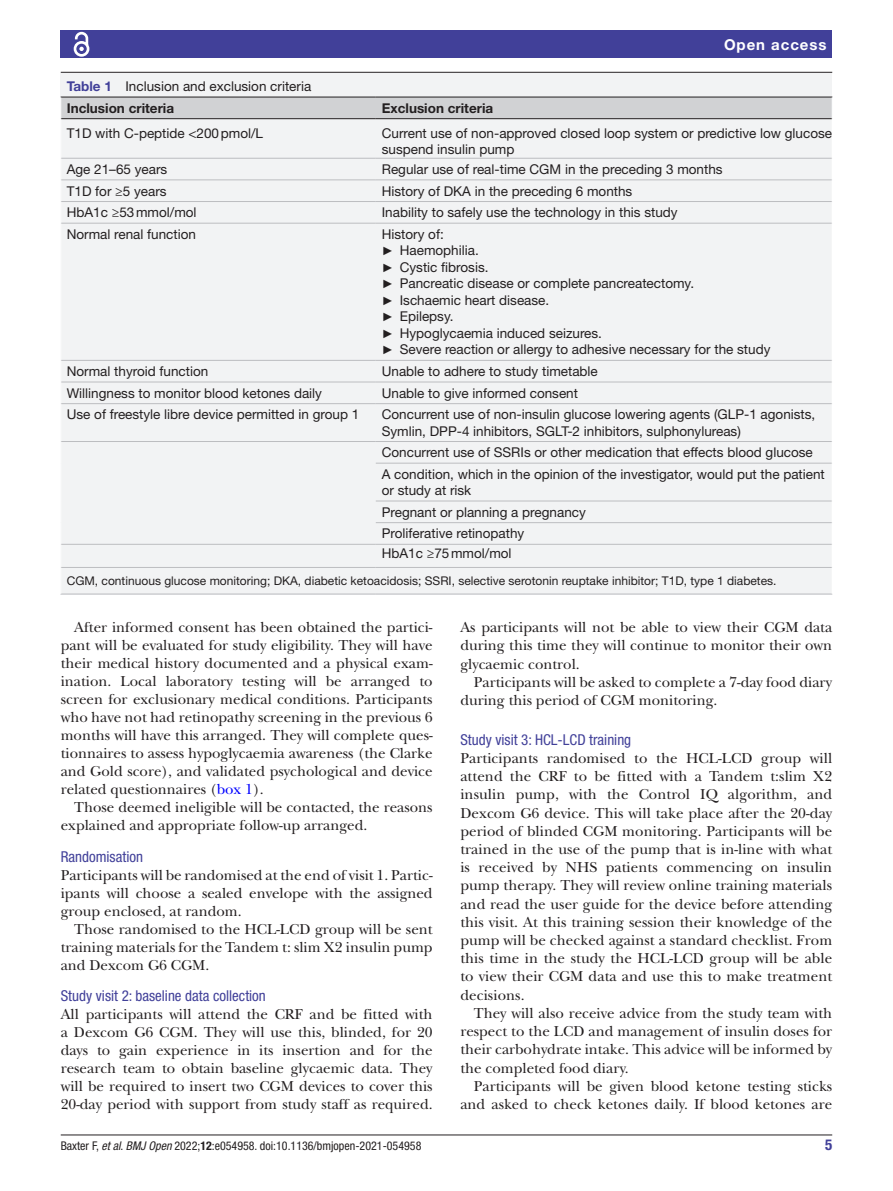
<style>
.page{position:relative;width:893px;height:1191px;background:#fff}
.page>*{position:absolute;margin:0;border:0;box-sizing:border-box;transform-origin:0 0}
.t1{font:15px/18.1px "New Baskerville";color:#231f20;text-align:justify}
.t2{font:condensed 15px "Helvetica Neue LT Std";color:#414099}
.t3{font:700 15px "Helvetica Neue LT Std";letter-spacing:.065em;color:#fff}
.t4{font:700 condensed 15px "Helvetica Neue LT Std";color:#414099}
.t5{font:13.5px/16.5px "Helvetica Neue LT Std";color:#231f20}
.t6{font:700 13.5px "Helvetica Neue LT Std";color:#231f20}
.t7{font:12px "Helvetica Neue LT Std";color:#231f20}
.t8{font:condensed 12px "Helvetica Neue LT Std";color:#231f20}
.s1{font-weight:700;color:#414099}
.s2{font-weight:700}
.s3{font-family:"Arial";font-size:12px}
.s4{color:#00f}
.s5{font-style:italic}
</style>
<div class="page">
<hr style="left:61px;top:1134px;width:771px;height:1px;background:#231f20">
<div style="left:61px;top:31px;width:771px;height:27px;background:#414099"></div>
<svg style="left:73px;top:31px;width:17px;height:26px"></svg>
<div style="left:61px;top:73px;width:771px;height:521px;background:#f2f3f4"></div>
<hr style="left:61px;top:72px;width:771px;height:1px;background:#231f20">
<hr style="left:61px;top:158px;width:315px;height:1px;background:#bcbdc0">
<hr style="left:376px;top:158px;width:456px;height:1px;background:#bcbdc0">
<hr style="left:61px;top:180px;width:315px;height:1px;background:#bcbdc0">
<hr style="left:376px;top:180px;width:456px;height:1px;background:#bcbdc0">
<hr style="left:61px;top:201px;width:315px;height:1px;background:#bcbdc0">
<hr style="left:376px;top:201px;width:456px;height:1px;background:#bcbdc0">
<hr style="left:61px;top:223px;width:315px;height:1px;background:#bcbdc0">
<hr style="left:376px;top:223px;width:456px;height:1px;background:#bcbdc0">
<hr style="left:61px;top:360px;width:315px;height:1px;background:#bcbdc0">
<hr style="left:376px;top:360px;width:456px;height:1px;background:#bcbdc0">
<hr style="left:61px;top:382px;width:315px;height:1px;background:#bcbdc0">
<hr style="left:376px;top:382px;width:456px;height:1px;background:#bcbdc0">
<hr style="left:61px;top:403px;width:315px;height:1px;background:#bcbdc0">
<hr style="left:376px;top:403px;width:456px;height:1px;background:#bcbdc0">
<hr style="left:61px;top:441px;width:315px;height:1px;background:#bcbdc0">
<hr style="left:376px;top:441px;width:456px;height:1px;background:#bcbdc0">
<hr style="left:376px;top:463px;width:456px;height:1px;background:#bcbdc0">
<hr style="left:376px;top:501px;width:456px;height:1px;background:#bcbdc0">
<hr style="left:376px;top:522px;width:456px;height:1px;background:#bcbdc0">
<hr style="left:61px;top:544px;width:315px;height:1px;background:#bcbdc0">
<hr style="left:376px;top:544px;width:456px;height:1px;background:#bcbdc0">
<hr style="left:376px;top:567px;width:456px;height:1px;background:#bcbdc0">
<hr style="left:61px;top:567px;width:315px;height:1px;background:#bcbdc0">
<hr style="left:61px;top:594px;width:315px;height:1px;background:#bcbdc0">
<hr style="left:376px;top:594px;width:456px;height:1px;background:#bcbdc0">
<svg style="left:60px;top:97px;width:773px;height:22px;background:#c6c7c9"></svg>
<p class="t5" style="left:67px;top:75px;width:246px;line-height:22px"><span class="s1">Table 1</span> Inclusion and exclusion criteria<br><span class="s2">Inclusion criteria</span></p>
<p class="t6" style="left:382px;top:99px;width:113px">Exclusion criteria</p>
<p class="t3" style="left:724px;top:35px;width:104px">Open access</p>
<p class="t5" style="left:67px;top:124px;width:198px">T1D with C-peptide &lt;200pmol/L</p>
<p class="t5" style="left:382px;top:124px;width:452px">Current use of non-approved closed loop system or predictive low glucose suspend insulin pump</p>
<p class="t5" style="left:67px;top:161px;width:102px">Age 21–65 years</p>
<p class="t5" style="left:382px;top:161px;width:342px">Regular use of real-time CGM in the preceding 3 months</p>
<p class="t5" style="left:67px;top:182px;width:101px">T1D for ≥5 years</p>
<p class="t5" style="left:382px;top:182px;width:252px">History of DKA in the preceding 6 months</p>
<p class="t5" style="left:67px;top:204px;width:131px">HbA1c ≥53mmol/mol</p>
<p class="t5" style="left:382px;top:204px;width:297px">Inability to safely use the technology in this study</p>
<p class="t5" style="left:67px;top:226px;width:131px">Normal renal function</p>
<p class="t5" style="left:382px;top:226px;width:390px">History of:<br><span class="s3">►</span> Haemophilia.<br><span class="s3">►</span> Cystic fibrosis.<br><span class="s3">►</span> Pancreatic disease or complete pancreatectomy.<br><span class="s3">►</span> Ischaemic heart disease.<br><span class="s3">►</span> Epilepsy.<br><span class="s3">►</span> Hypoglycaemia induced seizures.<br><span class="s3">►</span> Severe reaction or allergy to adhesive necessary for the study</p>
<p class="t5" style="left:67px;top:363px;width:143px">Normal thyroid function</p>
<p class="t5" style="left:382px;top:363px;width:218px">Unable to adhere to study timetable</p>
<p class="t5" style="left:67px;top:384px;width:257px">Willingness to monitor blood ketones daily</p>
<p class="t5" style="left:382px;top:384px;width:198px">Unable to give informed consent</p>
<p class="t5" style="left:67px;top:406px;width:294px">Use of freestyle libre device permitted in group 1</p>
<p class="t5" style="left:382px;top:406px;width:435px">Concurrent use of non-insulin glucose lowering agents (GLP-1 agonists,<br>Symlin, DPP-4 inhibitors, SGLT-2 inhibitors, sulphonylureas)</p>
<p class="t5" style="left:382px;top:441px;width:445px;line-height:21.6px">Concurrent use of SSRIs or other medication that effects blood glucose<br>A condition, which in the opinion of the investigator, would put the patient</p>
<p class="t5" style="left:382px;top:479px;width:206px;line-height:21.6px">or study at risk<br>Pregnant or planning a pregnancy<br>Proliferative retinopathy</p>
<p class="t5" style="left:382px;top:545px;width:131px">HbA1c ≥75mmol/mol</p>
<p class="t7" style="left:67px;top:573px;width:711px">CGM, continuous glucose monitoring; DKA, diabetic ketoacidosis; SSRI, selective serotonin reuptake inhibitor; T1D, type 1 diabetes.</p>
<p class="t1" style="left:61px;top:618px;width:373px;text-indent:14px">After informed consent has been obtained the partici&shy;pant will be evaluated for study eligibility. They will have their medical history documented and a physical exam&shy;ination. Local laboratory testing will be arranged to screen for exclusionary medical conditions. Participants who have not had retinopathy screening in the previous 6 months will have this arranged. They will complete ques&shy;tionnaires to assess hypoglycaemia awareness (the Clarke and Gold score), and validated psychological and device related questionnaires (<span class="s4">box 1</span>).</p>
<p class="t1" style="left:61px;top:798px;width:373px;text-indent:14px">Those deemed ineligible will be contacted, the reasons explained and appropriate follow-up arranged.</p>
<p class="t2" style="left:61px;top:847px;width:84px">Randomisation</p>
<p class="t1" style="left:61px;top:866px;width:373px">Participants will be randomised at the end of visit 1. Partic&shy;ipants will choose a sealed envelope with the assigned group enclosed, at random.</p>
<p class="t1" style="left:61px;top:920px;width:373px;text-indent:14px">Those randomised to the HCL-LCD group will be sent training materials for the Tandem t: slim X2 insulin pump and Dexcom G6 CGM.</p>
<p class="t2" style="left:61px;top:987px;width:207px">Study visit 2: baseline data collection</p>
<p class="t1" style="left:61px;top:1005px;width:373px">All participants will attend the CRF and be fitted with a Dexcom G6 CGM. They will use this, blinded, for 20 days to gain experience in its insertion and for the research team to obtain baseline glycaemic data. They will be required to insert two CGM devices to cover this 20-day period with support from study staff as required.</p>
<p class="t1" style="left:460px;top:618px;width:373px">As participants will not be able to view their CGM data during this time they will continue to monitor their own glycaemic control.</p>
<p class="t1" style="left:460px;top:673px;width:373px;text-indent:14px">Participants will be asked to complete a 7-day food diary during this period of CGM monitoring.</p>
<p class="t2" style="left:460px;top:730px;width:172px">Study visit 3: HCL-LCD training</p>
<p class="t1" style="left:460px;top:749px;width:373px">Participants randomised to the HCL-LCD group will attend the CRF to be fitted with a Tandem t:slim X2 insulin pump, with the Control IQ algorithm, and Dexcom G6 device. This will take place after the 20-day period of blinded CGM monitoring. Participants will be trained in the use of the pump that is in-line with what is received by NHS patients commencing on insulin pump therapy. They will review online training materials and read the user guide for the device before attending this visit. At this training session their knowledge of the pump will be checked against a standard checklist. From this time in the study the HCL-LCD group will be able to view their CGM data and use this to make treatment decisions.</p>
<p class="t1" style="left:460px;top:1004px;width:373px;text-indent:14px">They will also receive advice from the study team with respect to the LCD and management of insulin doses for their carbohydrate intake. This advice will be informed by the completed food diary.</p>
<p class="t1" style="left:460px;top:1077px;width:373px;text-align:right">Participants will be given blood ketone testing sticks and asked to check ketones daily. If blood ketones are</p>
<p class="t8" style="left:61px;top:1138px;width:362px">Baxter F, <span class="s5">et al</span>. <span class="s5">BMJ Open</span> 2022;<span class="s2">12</span>:e054958. doi:10.1136/bmjopen-2021-054958</p>
<p class="t4" style="left:825px;top:1135px;width:9px">5</p>
</div>
